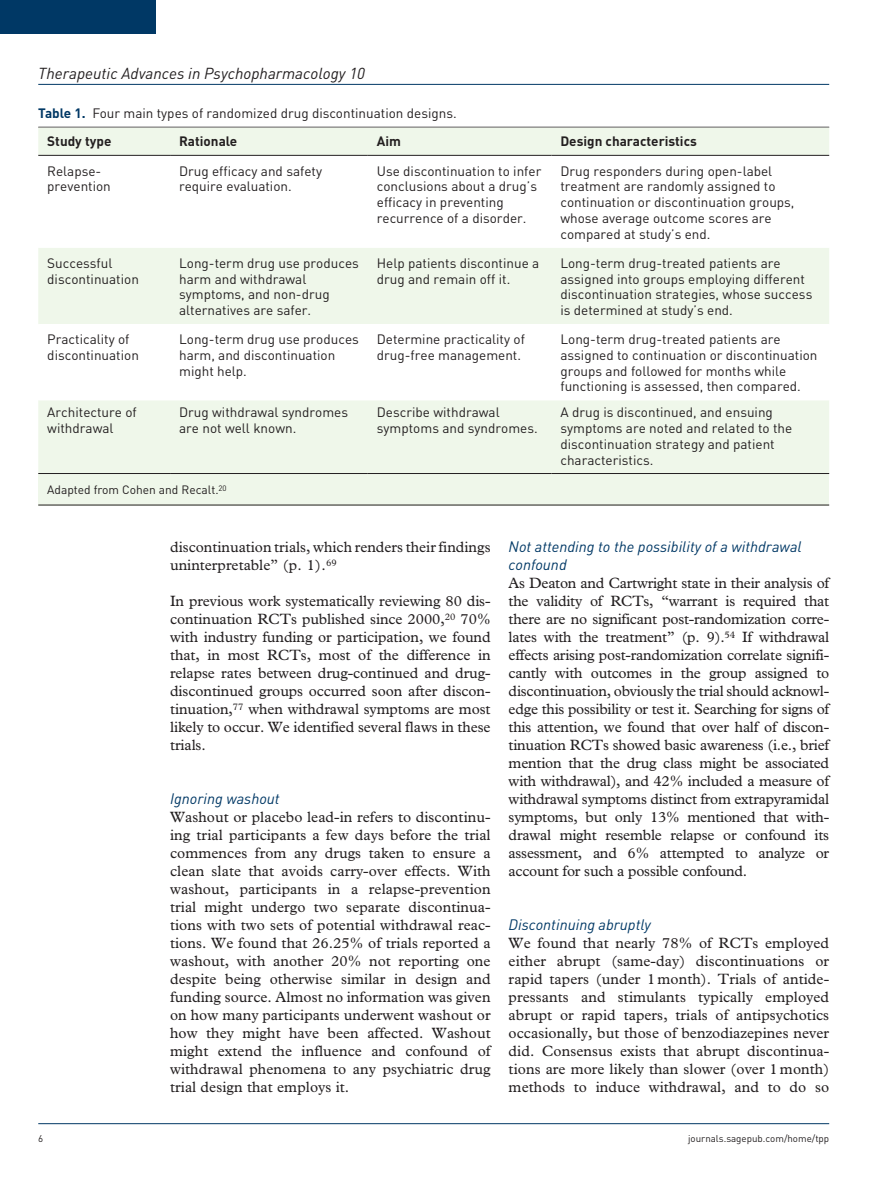
<style>
.page{position:relative;width:893px;height:1191px;background:#fff}
.page>*{position:absolute;margin:0;border:0;box-sizing:border-box;transform-origin:0 0}
.t1{font:italic 15.75px "DIN";color:#231f20}
.t2{font:15px/18px "Plantin Std";color:#231f20;text-align:justify}
.t3{font:italic 15px/18px "DIN";color:#003865}
.t4{font:13.5px/15.8px "DIN";color:#231f20}
.t5{font:700 13.5px "DIN";color:#231f20}
.t6{font:12px "DIN";color:#231f20}
.t7{font:9.75px "DIN";color:#231f20}
.s1{font-weight:700;color:#003865}
.s2{font-weight:700}
</style>
<div class="page">
<hr style="left:38px;top:84px;width:791px;height:1px;background:#003865">
<hr style="left:38px;top:1123px;width:791px;height:1px;background:#003865">
<div style="left:0;top:0;width:155px;height:34px;background:#003865"></div>
<div style="left:38px;top:473px;width:791px;height:33px;background:#eff7ea"></div>
<hr style="left:38px;top:127px;width:791px;height:1px;background:#231f20">
<hr style="left:38px;top:504px;width:791px;height:1px;background:#231f20">
<div style="left:38px;top:128px;width:791px;height:345px;background:#eff7ea"></div>
<svg style="left:38px;top:156px;width:791px;height:244px"></svg>
<hr style="left:38px;top:155px;width:132px;height:1px;background:#231f20">
<hr style="left:170px;top:155px;width:198px;height:1px;background:#231f20">
<hr style="left:368px;top:155px;width:183px;height:1px;background:#231f20">
<hr style="left:551px;top:155px;width:278px;height:1px;background:#231f20">
<hr style="left:38px;top:473px;width:132px;height:1px;background:#231f20">
<hr style="left:170px;top:473px;width:198px;height:1px;background:#231f20">
<hr style="left:368px;top:473px;width:183px;height:1px;background:#231f20">
<hr style="left:551px;top:473px;width:278px;height:1px;background:#231f20">
<p class="t1" style="left:38px;top:63px;width:328px">Therapeutic Advances in Psychopharmacology 10</p>
<p class="t4" style="left:47px;top:98px;width:411px;line-height:28.5px;text-indent:-9px"><span class="s1">Table 1.</span> Four main types of randomized drug discontinuation designs.<br><span class="s2">Study type</span></p>
<p class="t5" style="left:179px;top:133px;width:60px">Rationale</p>
<p class="t5" style="left:377px;top:133px;width:26px">Aim</p>
<p class="t5" style="left:560px;top:133px;width:138px">Design characteristics</p>
<p class="t4" style="left:47px;top:163px;width:65px">Relapse&shy;prevention</p>
<p class="t4" style="left:179px;top:163px;width:144px">Drug efficacy and safety require evaluation.</p>
<p class="t4" style="left:377px;top:163px;width:166px">Use discontinuation to infer conclusions about a drug’s efficacy in preventing recurrence of a disorder.</p>
<p class="t4" style="left:560px;top:163px;width:236px">Drug responders during open-label treatment are randomly assigned to continuation or discontinuation groups, whose average outcome scores are compared at study’s end.</p>
<p class="t4" style="left:47px;top:255px;width:93px">Successful discontinuation</p>
<p class="t4" style="left:179px;top:255px;width:181px">Long-term drug use produces harm and withdrawal symptoms, and non-drug alternatives are safer.</p>
<p class="t4" style="left:377px;top:255px;width:164px">Help patients discontinue a drug and remain off it.</p>
<p class="t4" style="left:560px;top:255px;width:253px">Long-term drug-treated patients are assigned into groups employing different discontinuation strategies, whose success is determined at study’s end.</p>
<p class="t4" style="left:47px;top:331px;width:93px">Practicality of discontinuation</p>
<p class="t4" style="left:179px;top:331px;width:181px">Long-term drug use produces harm, and discontinuation might help.</p>
<p class="t4" style="left:377px;top:331px;width:150px">Determine practicality of drug-free management.</p>
<p class="t4" style="left:560px;top:331px;width:259px">Long-term drug-treated patients are assigned to continuation or discontinuation groups and followed for months while functioning is assessed, then compared.</p>
<p class="t4" style="left:47px;top:404px;width:91px">Architecture of withdrawal</p>
<p class="t4" style="left:179px;top:404px;width:170px">Drug withdrawal syndromes are not well known.</p>
<p class="t4" style="left:377px;top:404px;width:162px">Describe withdrawal symptoms and syndromes.</p>
<p class="t4" style="left:560px;top:404px;width:233px">A drug is discontinued, and ensuing symptoms are noted and related to the discontinuation strategy and patient characteristics.</p>
<p class="t6" style="left:47px;top:482px;width:181px">Adapted from Cohen and Recalt.<sup>20</sup></p>
<p class="t2" style="left:170px;top:538px;width:322px">discontinuation trials, which renders their findings uninterpretable” (p. 1).<sup>69</sup></p>
<p class="t2" style="left:170px;top:592px;width:322px">In previous work systematically reviewing 80 dis&shy;continuation RCTs published since 2000,<sup>20</sup> 70% with industry funding or participation, we found that, in most RCTs, most of the difference in relapse rates between drug-continued and drug&shy;discontinued groups occurred soon after discon&shy;tinuation,<sup>77</sup> when withdrawal symptoms are most likely to occur. We identified several flaws in these trials.</p>
<p class="t3" style="left:170px;top:789px;width:111px">Ignoring washout</p>
<p class="t2" style="left:170px;top:808px;width:322px">Washout or placebo lead-in refers to discontinu&shy;ing trial participants a few days before the trial commences from any drugs taken to ensure a clean slate that avoids carry-over effects. With washout, participants in a relapse-prevention trial might undergo two separate discontinua&shy;tions with two sets of potential withdrawal reac&shy;tions. We found that 26.25% of trials reported a washout, with another 20% not reporting one despite being otherwise similar in design and funding source. Almost no information was given on how many participants underwent washout or how they might have been affected. Washout might extend the influence and confound of withdrawal phenomena to any psychiatric drug trial design that employs it.</p>
<p class="t3" style="left:509px;top:537px;width:295px">Not attending to the possibility of a withdrawal confound</p>
<p class="t2" style="left:509px;top:574px;width:322px">As Deaton and Cartwright state in their analysis of the validity of RCTs, “warrant is required that there are no significant post-randomization corre&shy;lates with the treatment” (p. 9).<sup>54</sup> If withdrawal effects arising post-randomization correlate signifi&shy;cantly with outcomes in the group assigned to discontinuation, obviously the trial should acknowl&shy;edge this possibility or test it. Searching for signs of this attention, we found that over half of discon&shy;tinuation RCTs showed basic awareness (i.e., brief mention that the drug class might be associated with withdrawal), and 42% included a measure of withdrawal symptoms distinct from extrapyramidal symptoms, but only 13% mentioned that with&shy;drawal might resemble relapse or confound its assessment, and 6% attempted to analyze or account for such a possible confound.</p>
<p class="t3" style="left:509px;top:915px;width:144px">Discontinuing abruptly</p>
<p class="t2" style="left:509px;top:934px;width:322px">We found that nearly 78% of RCTs employed either abrupt (same-day) discontinuations or rapid tapers (under 1month). Trials of antide&shy;pressants and stimulants typically employed abrupt or rapid tapers, trials of antipsychotics occasionally, but those of benzodiazepines never did. Consensus exists that abrupt discontinua&shy;tions are more likely than slower (over 1month) methods to induce withdrawal, and to do so</p>
<p class="t7" style="left:38px;top:1132px;width:7px">6</p>
<p class="t7" style="left:688px;top:1132px;width:143px">journals.sagepub.com/home/tpp</p>
</div>
